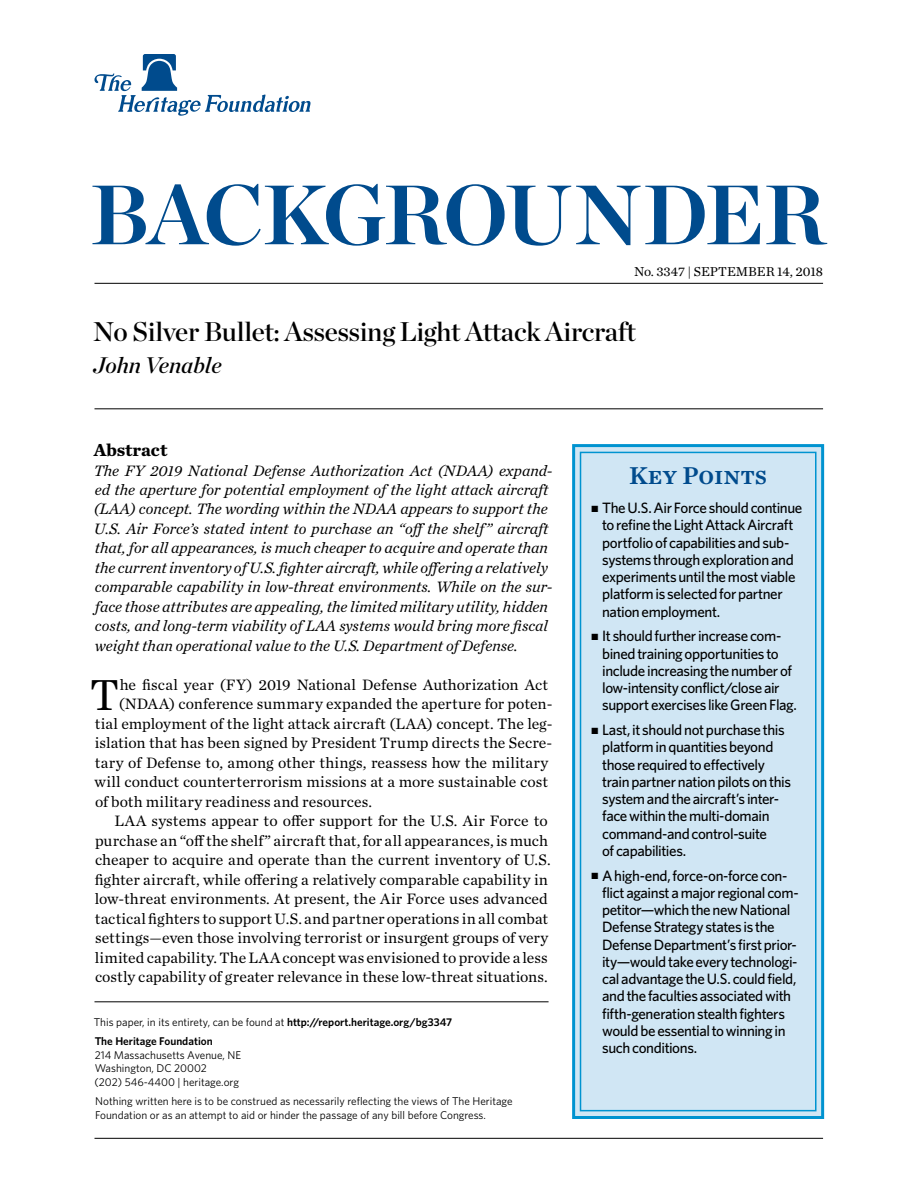
<style>
.page{position:relative;width:918px;height:1188px;background:#fff}
.page>*{position:absolute;margin:0;border:0;box-sizing:border-box;transform-origin:0 0}
.t1{font:84px "Chronicle Display Bold SC800";letter-spacing:-.025em;color:#004b8d}
.t2{font:45.45px "Chronicle Text G1";color:#000}
.t3{font:27px "Chronicle Display Semi";letter-spacing:-.01em;color:#000}
.t4{font:25.5px "Chronicle Text G1 Semi";color:#004b8d}
.t5{font:italic 22.5px "Chronicle Display Semi";color:#000}
.t6{font:700 18px "Chronicle Text G1";color:#000}
.t7{font:15.75px "Chronicle Text G1";color:#000}
.t8{font:italic 15.75px/19.5px "Chronicle Text G1";color:#000}
.t9{font:500 15px/17.2px "Whitney";letter-spacing:-.03em;color:#000}
.t10{font:13.5px "Chronicle Text G1";color:#000}
.t11{font:11.25px/13.5px "Whitney";color:#000}
.t12{font:600 11.25px/19.5px "Whitney";color:#000}
.s1{font-weight:400}
</style>
<div class="page">
<svg style="left:94px;top:54px;width:217px;height:62px"></svg>
<div style="left:572px;top:444px;width:252px;height:675px;background:#d0e6f4;border:3px solid #0093d0"></div>
<div style="left:580px;top:452px;width:237px;height:659px;border:2px solid #0093d0"></div>
<hr style="left:94px;top:1138px;width:729px;height:1px;background:#000">
<hr style="left:94px;top:283px;width:729px;height:1px;background:#000">
<hr style="left:94px;top:409px;width:729px;height:1px;background:#000">
<hr style="left:94px;top:1002px;width:455px;height:1px;background:#000">
<h1 class="t1" style="left:90px;top:147px;width:737px">BACKGROUNDER</h1>
<p class="t10" style="left:634px;top:262px;width:191px">No. 3347 | September 14, 2018</p>
<h3 class="t3" style="left:93px;top:311px;width:544px">No Silver Bullet: Assessing Light Attack Aircraft</h3>
<h3 class="t5" style="left:93px;top:347px;width:130px">John Venable</h3>
<p class="t6" style="left:94px;top:435px;width:75px">Abstract</p>
<p class="t8" style="left:94px;top:460px;width:460px">The FY 2019 National Defense Authorization Act (NDAA) expand&shy;ed the aperture for potential employment of the light attack aircraft (LAA) concept. The wording within the NDAA appears to support the U.S. Air Force’s stated intent to purchase an “off the shelf ” aircraft that, for all appearances, is much cheaper to acquire and operate than the current inventory of U.S. fighter aircraft, while offering a relatively comparable capability in low-threat environments. While on the sur&shy;face those attributes are appealing, the limited military utility, hidden costs, and long-term viability of LAA systems would bring more fiscal weight than operational value to the U.S. Department of Defense.</p>
<h2 class="t2" style="left:90px;top:660px;width:27px">T</h2>
<p class="t7" style="left:120px;top:673px;width:430px">he fiscal year (FY) 2019 National Defense Authorization Act</p>
<p class="t7" style="left:119px;top:692px;width:435px">(NDAA) conference summary expanded the aperture for poten-</p>
<p class="t7" style="left:95px;top:712px;width:459px">tial employment of the light attack aircraft (LAA) concept. The leg-</p>
<p class="t7" style="left:95px;top:731px;width:459px">islation that has been signed by President Trump directs the Secre-</p>
<p class="t7" style="left:95px;top:751px;width:455px">tary of Defense to, among other things, reassess how the military</p>
<p class="t7" style="left:95px;top:770px;width:455px">will conduct counterterrorism missions at a more sustainable cost</p>
<p class="t7" style="left:95px;top:790px;width:279px">of both military readiness and resources.</p>
<p class="t7" style="left:115px;top:809px;width:435px">LAA systems appear to offer support for the U.S. Air Force to</p>
<p class="t7" style="left:95px;top:829px;width:454px">purchase an “off the shelf” aircraft that, for all appearances, is much</p>
<p class="t7" style="left:95px;top:848px;width:457px">cheaper to acquire and operate than the current inventory of U.S.</p>
<p class="t7" style="left:95px;top:868px;width:455px">fighter aircraft, while offering a relatively comparable capability in</p>
<p class="t7" style="left:95px;top:887px;width:455px">low-threat environments. At present, the Air Force uses advanced</p>
<p class="t7" style="left:95px;top:907px;width:455px">tactical fighters to support U.S. and partner operations in all combat</p>
<p class="t7" style="left:95px;top:926px;width:455px">settings—even those involving terrorist or insurgent groups of very</p>
<p class="t7" style="left:95px;top:946px;width:455px">limited capability. The LAA concept was envisioned to provide a less</p>
<p class="t7" style="left:95px;top:965px;width:454px">costly capability of greater relevance in these low-threat situations.</p>
<p class="t12" style="left:94px;top:1012px;width:360px"><span class="s1">This paper, in its entirety, can be found at</span> http://report.heritage.org/bg3347<br>The Heritage Foundation</p>
<p class="t11" style="left:94px;top:1048px;width:148px">214 Massachusetts Avenue, NE<br>Washington, DC 20002<br>(202) 546-4400 | heritage.org</p>
<p class="t11" style="left:95px;top:1095px;width:419px">Nothing written here is to be construed as necessarily reflecting the views of The Heritage<br>Foundation or as an attempt to aid or hinder the passage of any bill before Congress.</p>
<h3 class="t4" style="left:629px;top:455px;width:139px">Key Points</h3>
<p class="t9" style="left:602px;top:499px;width:202px;text-indent:-11px">■ The U.S. Air Force should continue to refine the Light Attack Aircraft portfolio of capabilities and sub&shy;systems through exploration and experiments until the most viable platform is selected for partner nation employment.</p>
<p class="t9" style="left:602px;top:627px;width:196px;text-indent:-11px">■ It should further increase com&shy;bined training opportunities to include increasing the number of low-intensity conflict/close air support exercises like Green Flag.</p>
<p class="t9" style="left:602px;top:721px;width:190px;text-indent:-11px">■ Last, it should not purchase this platform in quantities beyond those required to effectively train partner nation pilots on this system and the aircraft’s inter&shy;face within the multi-domain command-and control-suite<br>of capabilities.</p>
<p class="t9" style="left:602px;top:866px;width:198px;text-indent:-11px">■ A high-end, force-on-force con&shy;flict against a major regional com&shy;petitor—which the new National<br>Defense Strategy states is the<br>Defense Department’s first prior&shy;ity—would take every technologi&shy;cal advantage the U.S. could field, and the faculties associated with fifth-generation stealth fighters would be essential to winning in such conditions.</p>
</div>
